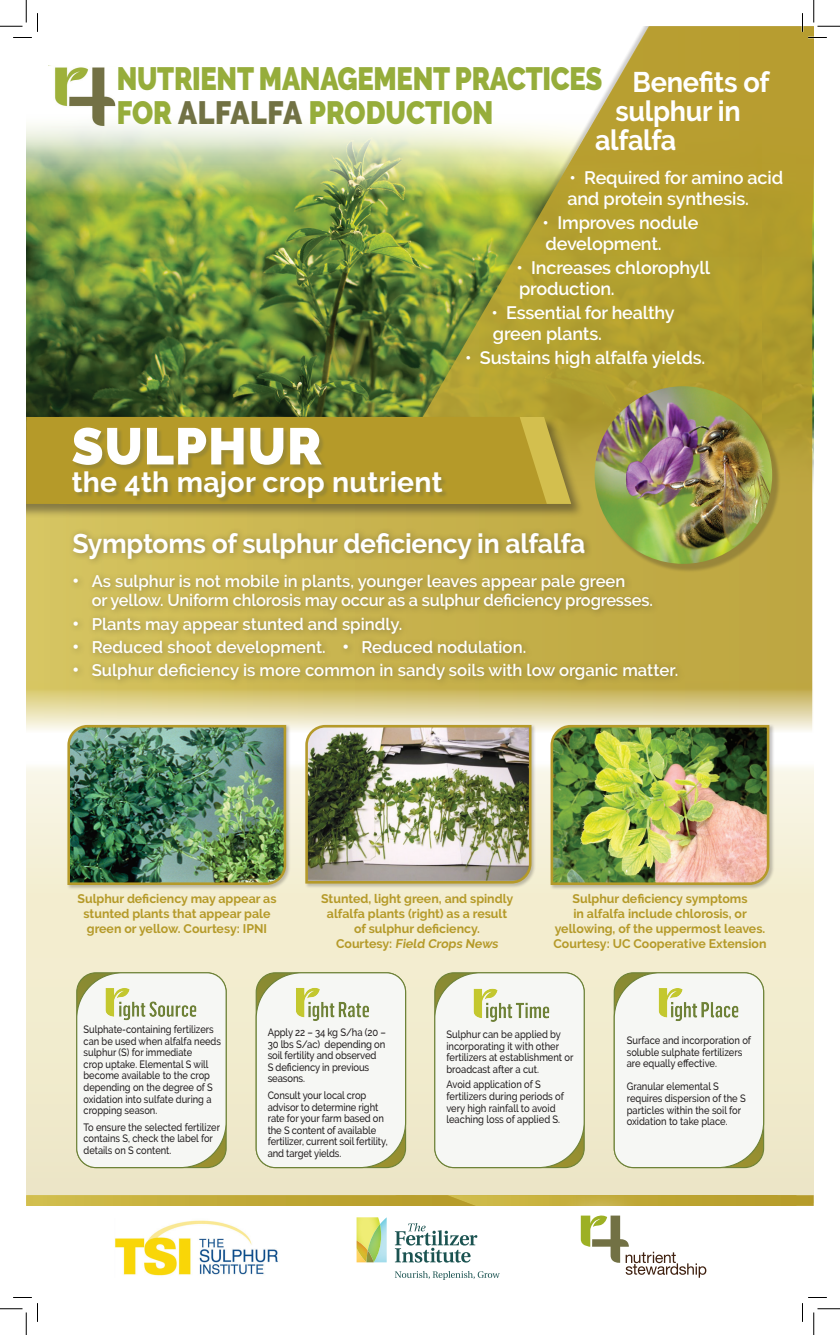
<style>
.page{position:relative;width:840px;height:1335px;background:#fff}
.page>*{position:absolute;margin:0;border:0;box-sizing:border-box;transform-origin:0 0}
.t1{font:900 51.5px "Raleway";letter-spacing:.02em;color:#fff}
.t2{font:900 32.25px "Raleway";letter-spacing:-.01em;color:#96ad3b;scale:.85 1}
.t3{font:900 32.25px "Raleway";letter-spacing:-.01em;color:#96ad3b;scale:.86 1}
.t4{font:700 28.38px "Raleway";letter-spacing:.01em;color:#fff}
.t5{font:700 28.38px "Raleway";letter-spacing:-.01em;color:#fff;scale:.95 1}
.t6{font:700 28.38px "Raleway";letter-spacing:-.01em;color:#fff;scale:.96 1}
.t7{font:700 27px "Raleway";letter-spacing:-.01em;color:#fff}
.t8{font:600 18px "Raleway";letter-spacing:-.01em;color:#fff}
.t9{font:600 16.75px "Raleway";color:#fff}
.t10{font:700 12.5px/15px "Raleway";color:#b59a29;text-align:center}
.t11{font:500 10.62px/11.6px "Raleway";color:#231f20;scale:.88 1}
.t12{font:500 10.62px/11.6px "Raleway";color:#231f20;scale:.87 1}
.t13{font:500 10.62px/11.6px "Raleway";color:#231f20;scale:.89 1}
.s1{color:#717144}
.s2{font-weight:900;font-size:18px}
</style>
<div class="page">
<div style="left:26px;top:679px;width:788px;height:523px;background:#f3edcf"></div>
<svg style="left:255px;top:972px;width:152px;height:197px;background:#edefe6"></svg>
<svg style="left:434px;top:972px;width:151px;height:197px;background:#eeefe7"></svg>
<svg style="left:613px;top:972px;width:152px;height:197px;background:#edefe6"></svg>
<svg style="left:76px;top:972px;width:151px;height:197px;background:#eef0e7"></svg>
<div style="left:556px;top:1191px;width:174px;height:109px;background:#fff"></div>
<svg style="left:581px;top:1215px;width:125px;height:63px"></svg>
<svg style="left:357px;top:1217px;width:30px;height:45px"></svg>
<svg style="left:395px;top:1271px;width:105px;height:9px"></svg>
<svg style="left:395px;top:1223px;width:82px;height:40px"></svg>
<img style="left:115px;top:1220px;width:163px;height:56px">
<svg style="left:26px;top:1195px;width:788px;height:11px;background:#c1aa39"></svg>
<img style="left:26px;top:65px;width:788px;height:621px">
<svg style="left:510px;top:26px;width:304px;height:241px"></svg>
<svg style="left:26px;top:686px;width:788px;height:88px"></svg>
<div style="left:305px;top:724px;width:231px;height:164px;background:#231f20;opacity:.27"></div>
<img style="left:304px;top:724px;width:229px;height:161px">
<img style="left:101px;top:985px;width:100px;height:37px">
<img style="left:269px;top:986px;width:126px;height:37px">
<img style="left:635px;top:986px;width:126px;height:37px">
<div style="left:26px;top:416px;width:559px;height:102px;background:#231f20;opacity:.45"></div>
<svg style="left:547px;top:417px;width:24px;height:87px;background:#b8a540"></svg>
<svg style="left:26px;top:417px;width:521px;height:87px;background:#b79c2b"></svg>
<div style="left:73px;top:428px;width:375px;height:76px;background:#717144;opacity:.36"></div>
<div style="left:550px;top:724px;width:224px;height:166px;background:#231f20;opacity:.27"></div>
<img style="left:549px;top:724px;width:222px;height:162px">
<img style="left:448px;top:986px;width:126px;height:37px">
<div style="left:67px;top:724px;width:224px;height:166px;background:#231f20;opacity:.27"></div>
<img style="left:66px;top:724px;width:222px;height:162px">
<div style="left:597px;top:389px;width:184px;height:183px;background:#231f20;opacity:.25"></div>
<img style="left:595px;top:386px;width:177px;height:178px;border-radius:89px">
<div style="left:68px;top:527px;width:618px;height:161px;background:#231f20;opacity:.38"></div>
<svg style="left:0;top:0;width:38px;height:38px"></svg>
<svg style="left:0;top:1297px;width:38px;height:38px"></svg>
<svg style="left:802px;top:0;width:38px;height:38px"></svg>
<svg style="left:802px;top:1297px;width:38px;height:38px"></svg>
<p class="t2" style="left:117px;top:60px;width:573px">NUTRIENT MANAGEMENT PRACTICES</p>
<p class="t3" style="left:117px;top:94px;width:439px">FOR <span class="s1">ALFALFA</span> PRODUCTION</p>
<p class="t6" style="left:632px;top:66px;width:144px">Benefits of</p>
<p class="t5" style="left:615px;top:94px;width:133px">sulphur in</p>
<p class="t5" style="left:595px;top:124px;width:87px">alfalfa</p>
<p class="t8" style="left:569px;top:168px;width:215px">• Required for amino acid</p>
<p class="t8" style="left:567px;top:188px;width:183px">and protein synthesis.</p>
<p class="t8" style="left:543px;top:213px;width:157px">• Improves nodule</p>
<p class="t8" style="left:545px;top:233px;width:118px">development.</p>
<p class="t8" style="left:516px;top:258px;width:195px">• Increases chlorophyll</p>
<p class="t8" style="left:519px;top:278px;width:97px">production.</p>
<p class="t8" style="left:491px;top:302px;width:185px">• Essential for healthy</p>
<p class="t8" style="left:493px;top:323px;width:111px">green plants.</p>
<p class="t8" style="left:465px;top:347px;width:242px">• Sustains high alfalfa yields.</p>
<p class="t1" style="left:72px;top:416px;width:252px">SULPHUR</p>
<p class="t4" style="left:72px;top:466px;width:372px">the 4th major crop nutrient</p>
<p class="t7" style="left:72px;top:528px;width:515px">Symptoms of sulphur deficiency in alfalfa</p>
<p class="t9" style="left:72px;top:572px;width:554px"><span class="s2">•</span> As sulphur is not mobile in plants, younger leaves appear pale green</p>
<p class="t9" style="left:92px;top:591px;width:563px">or yellow. Uniform chlorosis may occur as a sulphur deficiency progresses.</p>
<p class="t9" style="left:72px;top:614px;width:331px"><span class="s2">•</span> Plants may appear stunted and spindly.</p>
<p class="t9" style="left:72px;top:637px;width:455px"><span class="s2">•</span> Reduced shoot development. <span class="s2">•</span> Reduced nodulation.</p>
<p class="t9" style="left:72px;top:660px;width:607px"><span class="s2">•</span> Sulphur deficiency is more common in sandy soils with low organic matter.</p>
<p class="t10" style="left:77px;top:891px;width:201px">Sulphur deficiency may appear as stunted plants that appear pale green or yellow. Courtesy: IPNI</p>
<p class="t10" style="left:321px;top:891px;width:194px">Stunted, light green, and spindly alfalfa plants (right) as a result</p>
<p class="t10" style="left:354px;top:921px;width:128px">of sulphur deficiency.</p>
<p class="t10" style="left:336px;top:936px;width:166px">C o u r te sy : Field Crops News</p>
<p class="t10" style="left:555px;top:891px;width:212px">Sulphur deficiency symptoms<br>in alfalfa include chlorosis, or yellowing, of the uppermost leaves.</p>
<p class="t10" style="left:554px;top:936px;width:214px">Courtesy: UC Cooperative Extension</p>
<p class="t12" style="left:84px;top:1023px;width:160px">Sulphate-containing fertilizers can be used when alfalfa needs sulphur (S) for immediate<br>crop uptake. Elemental S will become available to the crop depending on the degree of S oxidation into sulfate during a cropping season.</p>
<p class="t12" style="left:84px;top:1121px;width:158px">To ensure the selected fertilizer contains S, check the label for details on S content.</p>
<p class="t13" style="left:268px;top:1026px;width:134px">Apply 22 – 34 kg S/ha (20 –<br>30 lbs S/ac) depending on soil fertility and observed<br>S deficiency in previous seasons.</p>
<p class="t11" style="left:268px;top:1089px;width:138px">Consult your local crop advisor to determine right rate for your farm based on the S content of available fertilizer, current soil fertility, and target yields.</p>
<p class="t11" style="left:446px;top:1029px;width:146px">Sulphur can be applied by incorporating it with other fertilizers at establishment or broadcast after a cut.</p>
<p class="t11" style="left:446px;top:1079px;width:135px">Avoid application of S fertilizers during periods of very high rainfall to avoid leaching loss of applied S.</p>
<p class="t11" style="left:627px;top:1035px;width:143px">Surface and incorporation of soluble sulphate fertilizers are equally effective.</p>
<p class="t11" style="left:627px;top:1081px;width:137px">Granular elemental S requires dispersion of the S particles within the soil for oxidation to take place.</p>
</div>
